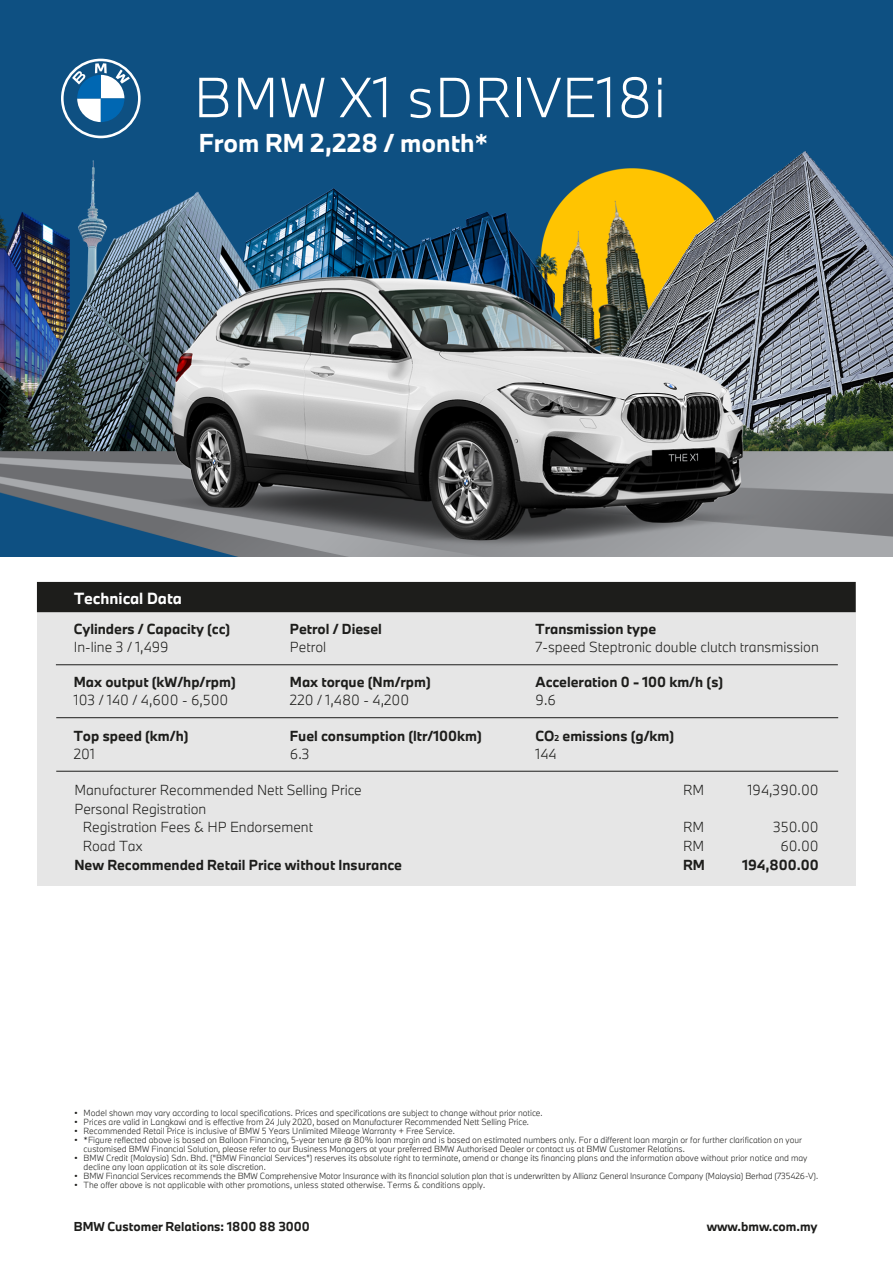
<style>
.page{position:relative;width:893px;height:1263px;background:#fff}
.page>*{position:absolute;margin:0;border:0;box-sizing:border-box;transform-origin:0 0}
.t1{font:300 52.35px "BMW Type Next";letter-spacing:.02em;color:#fff}
.t2{font:700 24px "BMW Type Next";color:#fff}
.t3{font:700 15px "BMW Type Next";color:#fff}
.t4{font:300 13.5px/18.8px "BMW Type Next";color:#1d1d1b}
.t5{font:700 13.5px/18px "BMW Type Next";color:#1d1d1b}
.t6{font:700 12px "BMW Type Next";color:#1d1d1b}
.t7{font:300 8.25px/9px "BMW Type Next";color:#1e1e1c}
.s1{font-size:7.8px}
.s2{font-weight:300}
</style>
<div class="page">
<img style="left:0;top:0;width:893px;height:556px">
<div style="left:37px;top:582px;width:819px;height:196px;background:#e6e6e6"></div>
<div style="left:37px;top:582px;width:819px;height:30px;background:#1d1d1b"></div>
<hr style="left:56px;top:664px;width:782px;height:1px;background:#1d1d1b">
<hr style="left:56px;top:717px;width:782px;height:1px;background:#1d1d1b">
<hr style="left:56px;top:771px;width:782px;height:1px;background:#1d1d1b">
<svg style="left:61px;top:59px;width:80px;height:79px"></svg>
<div style="left:37px;top:777px;width:819px;height:109px;background:#e6e6e6"></div>
<h1 class="t1" style="left:194px;top:62px;width:473px">BMW X1 sDRIVE18i</h1>
<h2 class="t2" style="left:199px;top:126px;width:291px">From RM 2,228 / month*</h2>
<h3 class="t3" style="left:74px;top:588px;width:109px">Technical Data</h3>
<h3 class="t5" style="left:74px;top:620px;width:158px">Cylinders / Capacity (cc)</h3>
<h3 class="t4" style="left:74px;top:637px;width:96px">In-line 3 / 1,499</h3>
<h3 class="t5" style="left:74px;top:673px;width:164px">Max output (kW/hp/rpm)</h3>
<h3 class="t4" style="left:74px;top:690px;width:156px">103 / 140 / 4,600 - 6,500</h3>
<h3 class="t5" style="left:74px;top:727px;width:116px">Top speed (km/h)</h3>
<h3 class="t4" style="left:74px;top:745px;width:23px">201</h3>
<h3 class="t5" style="left:290px;top:620px;width:94px">Petrol / Diesel</h3>
<h3 class="t4" style="left:290px;top:637px;width:38px">Petrol</h3>
<h3 class="t5" style="left:290px;top:673px;width:142px">Max torque (Nm/rpm)</h3>
<h3 class="t4" style="left:290px;top:690px;width:121px">220 / 1,480 - 4,200</h3>
<h3 class="t5" style="left:290px;top:727px;width:193px">Fuel consumption (ltr/100km)</h3>
<h3 class="t4" style="left:290px;top:745px;width:21px">6.3</h3>
<h3 class="t5" style="left:536px;top:620px;width:122px">Transmission type</h3>
<h3 class="t4" style="left:536px;top:637px;width:285px">7-speed Steptronic double clutch transmission</h3>
<h3 class="t5" style="left:536px;top:673px;width:189px">Acceleration 0 - 100 km/h (s)</h3>
<h3 class="t4" style="left:536px;top:690px;width:22px">9.6</h3>
<h3 class="t5" style="left:536px;top:727px;width:140px">CO<span class="s1">2</span> emissions (g/km)<br><span class="s2">144</span></h3>
<h3 class="t4" style="left:74px;top:780px;width:289px">Manufacturer Recommended Nett Selling Price</h3>
<h3 class="t4" style="left:683px;top:780px;width:23px">RM</h3>
<h3 class="t4" style="left:748px;top:780px;width:72px">194,390.00</h3>
<h3 class="t4" style="left:83px;top:799px;width:232px;text-indent:-8px">Personal Registration<br>Registration Fees &amp; HP Endorsement</h3>
<h3 class="t4" style="left:683px;top:818px;width:23px">RM</h3>
<h3 class="t4" style="left:773px;top:818px;width:47px">350.00</h3>
<h3 class="t4" style="left:83px;top:836px;width:61px">Road Tax</h3>
<h3 class="t4" style="left:683px;top:836px;width:23px">RM</h3>
<h3 class="t4" style="left:780px;top:836px;width:40px">60.00</h3>
<h3 class="t5" style="left:74px;top:856px;width:329px">New Recommended Retail Price without Insurance</h3>
<h3 class="t5" style="left:683px;top:856px;width:23px">RM</h3>
<h3 class="t5" style="left:743px;top:856px;width:78px">194,800.00</h3>
<p class="t7" style="left:74px;top:1109px;width:470px">• Model shown may vary according to local specifications. Prices and specifications are subject to change without prior notice.</p>
<p class="t7" style="left:74px;top:1118px;width:456px">• Prices are valid in Langkawi and is effective from 24 July 2020, based on Manufacturer Recommended Nett Selling Price.</p>
<p class="t7" style="left:74px;top:1127px;width:382px">• Recommended Retail Price is inclusive of BMW 5 Years Unlimited Mileage Warranty + Free Service.</p>
<p class="t7" style="left:84px;top:1136px;width:720px;text-indent:-10px">• *Figure reflected above is based on Balloon Financing, 5-year tenure @ 80% loan margin and is based on estimated numbers only. For a different loan margin or for further clarification on your customised BMW Financial Solution, please refer to our Business Managers at your preferred BMW Authorised Dealer or contact us at BMW Customer Relations.</p>
<p class="t7" style="left:84px;top:1154px;width:725px;text-indent:-10px">• BMW Credit (Malaysia) Sdn. Bhd. ("BMW Financial Services") reserves its absolute right to terminate, amend or change its financing plans and the information above without prior notice and may decline any loan application at its sole discretion.</p>
<p class="t7" style="left:74px;top:1172px;width:746px">• BMW Financial Services recommends the BMW Comprehensive Motor Insurance with its financial solution plan that is underwritten by Allianz General Insurance Company (Malaysia) Berhad (735426-V).</p>
<p class="t7" style="left:74px;top:1181px;width:413px">• The offer above is not applicable with other promotions, unless stated otherwise. Terms &amp; conditions apply.</p>
<h3 class="t6" style="left:74px;top:1218px;width:237px">BMW Customer Relations: 1800 88 3000</h3>
<h3 class="t6" style="left:707px;top:1218px;width:112px">www.bmw.com.my</h3>
</div>
